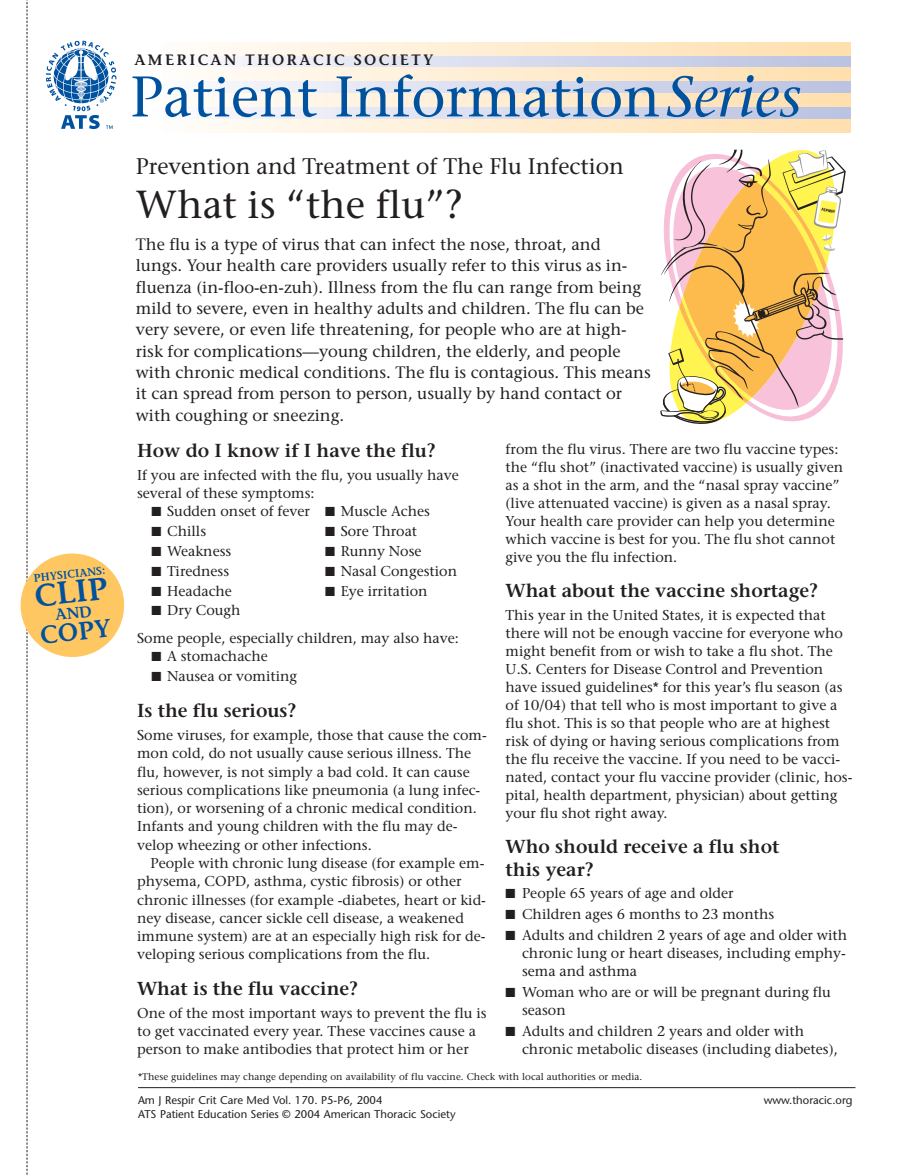
<style>
.page{position:relative;width:905px;height:1175px;background:#fff}
.page>*{position:absolute;margin:0;border:0;box-sizing:border-box;transform-origin:0 0}
.t1{font:57px "Stone Serif";color:#00529f}
.t2{font:39px "Stone Serif";color:#231f20}
.t3{font:600 31.35px "Stone Informal";color:#00529f}
.t4{font:600 25.05px "Stone Informal";color:#00529f}
.t5{font:22.5px "Stone Serif";color:#231f20}
.t6{font:600 18.75px/22.5px "Stone Serif";color:#231f20}
.t7{font:16.5px/21.5px "Stone Serif";color:#231f20}
.t8{font:600 15px "Stone Informal";letter-spacing:.155em;color:#231f20}
.t9{font:14.25px/18px "Stone Serif";color:#231f20}
.t10{font:11.25px "Stone Sans";color:#231f20}
.t11{font:600 10.95px "Stone Informal";color:#00529f}
.t12{font:9.75px "Stone Serif";color:#231f20}
.s1{font-style:italic}
</style>
<div class="page">
<svg style="left:208px;top:55px;width:642px;height:13px;background:#dddee9"></svg>
<svg style="left:219px;top:81px;width:631px;height:12px;background:#d6dbed"></svg>
<svg style="left:208px;top:106px;width:642px;height:13px;background:#dadceb"></svg>
<svg style="left:208px;top:42px;width:642px;height:13px;background:#ffecd0"></svg>
<svg style="left:208px;top:68px;width:642px;height:13px;background:#ffecd0"></svg>
<svg style="left:208px;top:93px;width:642px;height:13px;background:#ffecd0"></svg>
<svg style="left:208px;top:119px;width:642px;height:13px;background:#ffecd0"></svg>
<svg style="left:660px;top:150px;width:186px;height:274px"></svg>
<hr style="left:138px;top:1087px;width:717px;height:1px;background:#231f20">
<svg style="left:21px;top:0;width:103px;height:1174px"></svg>
<p class="t11" style="left:33px;top:573px;width:73px;rotate:-6deg">PHYSICIANS:</p>
<h3 class="t3" style="left:33px;top:584px;width:75px;rotate:-6deg">CLIP</h3>
<h3 class="t4" style="left:39px;top:625px;width:73px;rotate:-6deg">COPY</h3>
<p class="t8" style="left:134px;top:54px;width:300px">AMERICAN THORACIC SOCIETY</p>
<h1 class="t1" style="left:130px;top:74px;width:673px">Patient Information <span class="s1">Series</span></h1>
<h3 class="t5" style="left:136px;top:158px;width:489px">Prevention and Treatment of The Flu Infection</h3>
<h2 class="t2" style="left:136px;top:189px;width:328px">What is “the flu”?</h2>
<p class="t7" style="left:136px;top:235px;width:516px">The flu is a type of virus that can infect the nose, throat, and lungs. Your health care providers usually refer to this virus as in&shy;fluenza (in-floo-en-zuh). Illness from the flu can range from being mild to severe, even in healthy adults and children. The flu can be very severe, or even life threatening, for people who are at high&shy;risk for complications—young children, the elderly, and people with chronic medical conditions. The flu is contagious. This means it can spread from person to person, usually by hand contact or with coughing or sneezing.</p>
<p class="t9" style="left:505px;top:441px;width:339px">from the flu virus. There are two flu vaccine types: the “flu shot” (inactivated vaccine) is usually given as a shot in the arm, and the “nasal spray vaccine” (live attenuated vaccine) is given as a nasal spray.<br>Your health care provider can help you determine which vaccine is best for you. The flu shot cannot give you the flu infection.</p>
<h3 class="t6" style="left:505px;top:581px;width:314px">What about the vaccine shortage?</h3>
<p class="t9" style="left:505px;top:607px;width:348px">This year in the United States, it is expected that there will not be enough vaccine for everyone who might benefit from or wish to take a flu shot. The U.S. Centers for Disease Control and Prevention have issued guidelines* for this year’s flu season (as of 10/04) that tell who is most important to give a flu shot. This is so that people who are at highest risk of dying or having serious complications from the flu receive the vaccine. If you need to be vacci&shy;nated, contact your flu vaccine provider (clinic, hos&shy;pital, health department, physician) about getting your flu shot right away.</p>
<h3 class="t6" style="left:505px;top:837px;width:275px">Who should receive a flu shot this year?</h3>
<p class="t9" style="left:505px;top:885px;width:230px">■ People 65 years of age and older</p>
<p class="t9" style="left:505px;top:906px;width:270px">■ Children ages 6 months to 23 months</p>
<p class="t9" style="left:522px;top:927px;width:326px;text-align:justify;text-indent:-16px">■ Adults and children 2 years of age and older with chronic lung or heart diseases, including emphy&shy;sema and asthma</p>
<p class="t9" style="left:522px;top:984px;width:310px;text-indent:-16px">■ Woman who are or will be pregnant during flu season</p>
<p class="t9" style="left:522px;top:1023px;width:317px;text-indent:-16px">■ Adults and children 2 years and older with chronic metabolic diseases (including diabetes),</p>
<h3 class="t6" style="left:137px;top:441px;width:300px">How do I know if I have the flu?</h3>
<p class="t9" style="left:137px;top:467px;width:323px">If you are infected with the flu, you usually have several of these symptoms:</p>
<p class="t9" style="left:152px;top:504px;width:280px">■ Sudden onset of fever ■ Muscle Aches</p>
<p class="t9" style="left:152px;top:524px;width:56px">■ Chills</p>
<p class="t9" style="left:325px;top:524px;width:94px">■ Sore Throat</p>
<p class="t9" style="left:152px;top:543px;width:81px">■ Weakness</p>
<p class="t9" style="left:325px;top:543px;width:98px">■ Runny Nose</p>
<p class="t9" style="left:152px;top:563px;width:79px">■ Tiredness</p>
<p class="t9" style="left:325px;top:563px;width:133px">■ Nasal Congestion</p>
<p class="t9" style="left:152px;top:583px;width:82px">■ Headache</p>
<p class="t9" style="left:325px;top:583px;width:104px">■ Eye irritation</p>
<p class="t9" style="left:137px;top:598px;width:323px;line-height:27.3px;text-indent:14px">■ Dry Cough<br>Some people, especially children, may also have:</p>
<p class="t9" style="left:152px;top:648px;width:118px">■ A stomachache</p>
<p class="t9" style="left:152px;top:668px;width:147px">■ Nausea or vomiting</p>
<h3 class="t6" style="left:137px;top:701px;width:161px">Is the flu serious?</h3>
<p class="t9" style="left:137px;top:727px;width:351px">Some viruses, for example, those that cause the com&shy;mon cold, do not usually cause serious illness. The flu, however, is not simply a bad cold. It can cause serious complications like pneumonia (a lung infec&shy;tion), or worsening of a chronic medical condition.<br>Infants and young children with the flu may de&shy;velop wheezing or other infections.</p>
<p class="t9" style="left:137px;top:855px;width:350px;text-indent:14px">People with chronic lung disease (for example em&shy;physema, COPD, asthma, cystic fibrosis) or other chronic illnesses (for example -diabetes, heart or kid&shy;ney disease, cancer sickle cell disease, a weakened immune system) are at an especially high risk for de&shy;veloping serious complications from the flu.</p>
<h3 class="t6" style="left:137px;top:979px;width:223px">What is the flu vaccine?</h3>
<p class="t9" style="left:137px;top:1005px;width:351px">One of the most important ways to prevent the flu is to get vaccinated every year. These vaccines cause a person to make antibodies that protect him or her</p>
<p class="t12" style="left:138px;top:1072px;width:505px">*These guidelines may change depending on availability of flu vaccine. Check with local authorities or media.</p>
<p class="t10" style="left:138px;top:1096px;width:246px">Am J Respir Crit Care Med Vol. 170. P5-P6, 2004</p>
<p class="t10" style="left:763px;top:1096px;width:90px">www.thoracic.org</p>
<p class="t10" style="left:138px;top:1109px;width:319px">ATS Patient Education Series © 2004 American Thoracic Society</p>
</div>
